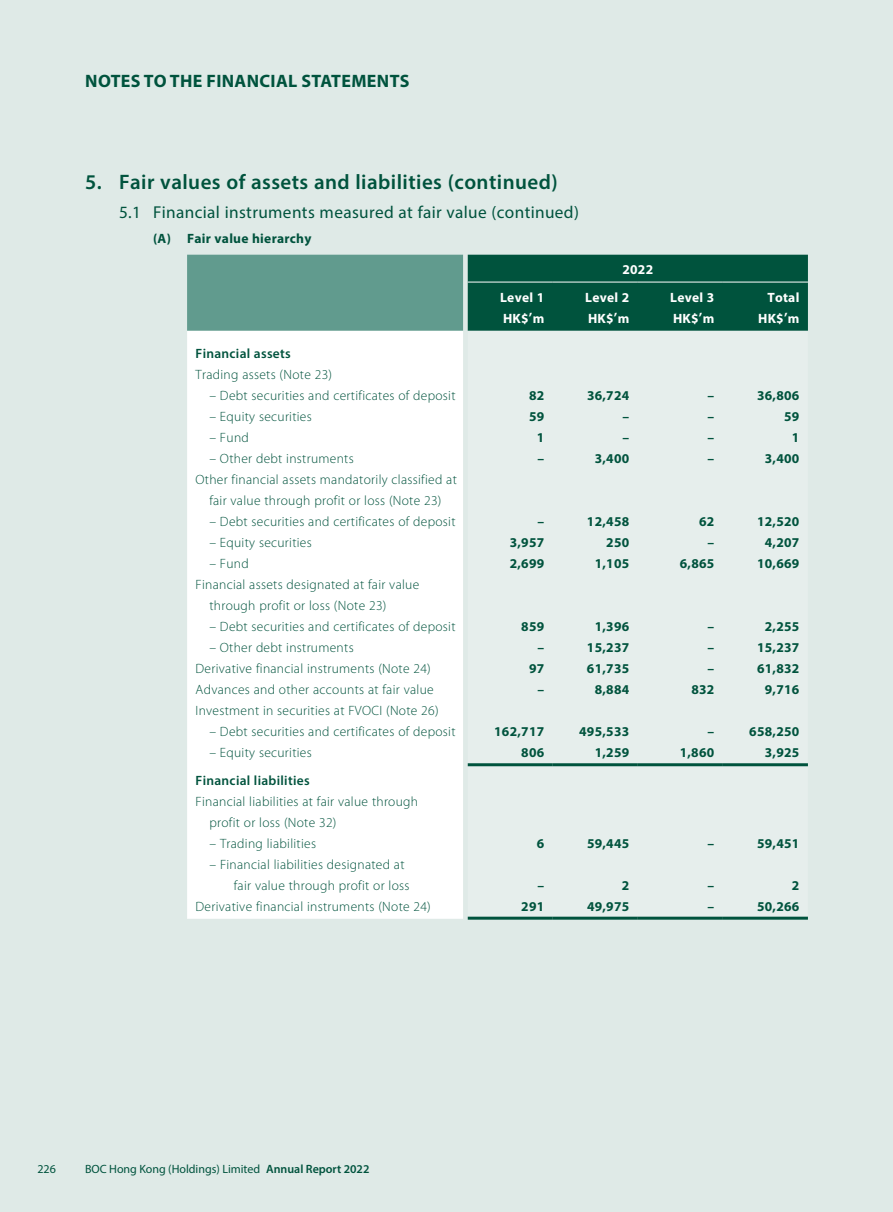
<style>
.page{position:relative;width:893px;height:1212px;background:#dfeae7}
.page>*{position:absolute;margin:0;border:0;box-sizing:border-box;transform-origin:0 0}
.t1{font:600 21px "Myriad Pro";letter-spacing:.02em;color:#00533d}
.t2{font:700 18px "Myriad Pro";letter-spacing:.02em;color:#00533d}
.t3{font:17.25px "Myriad Pro";letter-spacing:.02em;color:#00533d}
.t4{font:300 13.5px/21px "Myriad Pro";letter-spacing:.02em;color:#00533d}
.t5{font:700 13.5px "Myriad Pro";letter-spacing:.02em;color:#00533d}
.t6{font:700 13.5px "Myriad Pro";letter-spacing:.02em;color:#fff}
.t7{font:600 13.5px "Myriad Pro";letter-spacing:.02em;color:#00533d}
.t8{font:12px "Myriad Pro";color:#00533d}
.s1{font-weight:600}
</style>
<div class="page">
<svg style="left:187px;top:255px;width:621px;height:76px;background:#2e7563"></svg>
<div style="left:187px;top:331px;width:276px;height:588px;background:#fff"></div>
<hr style="left:468px;top:282px;width:85px;height:1px;background:#fff">
<hr style="left:553px;top:282px;width:85px;height:1px;background:#fff">
<hr style="left:638px;top:282px;width:85px;height:1px;background:#fff">
<hr style="left:723px;top:282px;width:85px;height:1px;background:#fff">
<hr style="left:468px;top:763px;width:85px;height:3px;background:#00533d">
<hr style="left:553px;top:763px;width:85px;height:3px;background:#00533d">
<hr style="left:638px;top:763px;width:85px;height:3px;background:#00533d">
<hr style="left:723px;top:763px;width:85px;height:3px;background:#00533d">
<hr style="left:468px;top:917px;width:85px;height:3px;background:#00533d">
<hr style="left:553px;top:917px;width:85px;height:3px;background:#00533d">
<hr style="left:638px;top:917px;width:85px;height:3px;background:#00533d">
<hr style="left:723px;top:917px;width:85px;height:3px;background:#00533d">
<h2 class="t2" style="left:85px;top:70px;width:326px">NOTES TO THE FINANCIAL STATEMENTS</h2>
<h1 class="t1" style="left:85px;top:168px;width:474px">5. Fair values of assets and liabilities (continued)</h1>
<p class="t3" style="left:119px;top:202px;width:461px">5.1 Financial instruments measured at fair value (continued)</p>
<p class="t5" style="left:153px;top:230px;width:160px">(A) Fair value hierarchy</p>
<p class="t6" style="left:622px;top:261px;width:32px">2022</p>
<p class="t6" style="left:500px;top:288px;width:46px">Level 1</p>
<p class="t6" style="left:585px;top:288px;width:46px">Level 2</p>
<p class="t6" style="left:670px;top:288px;width:46px">Level 3</p>
<p class="t6" style="left:767px;top:288px;width:34px">Total</p>
<p class="t6" style="left:503px;top:309px;width:43px">HK$’m</p>
<p class="t6" style="left:588px;top:309px;width:43px">HK$’m</p>
<p class="t6" style="left:673px;top:309px;width:43px">HK$’m</p>
<p class="t6" style="left:758px;top:309px;width:43px">HK$’m</p>
<p class="t7" style="left:196px;top:345px;width:97px">Financial assets</p>
<p class="t4" style="left:196px;top:364px;width:138px">Trading assets (Note 23)</p>
<p class="t4" style="left:209px;top:385px;width:248px">– Debt securities and certificates of deposit</p>
<p class="t5" style="left:529px;top:387px;width:17px">82</p>
<p class="t5" style="left:587px;top:387px;width:44px">36,724</p>
<p class="t5" style="left:708px;top:387px;width:8px">–</p>
<p class="t5" style="left:757px;top:387px;width:44px">36,806</p>
<p class="t4" style="left:209px;top:406px;width:104px">– Equity securities</p>
<p class="t5" style="left:529px;top:408px;width:17px">59</p>
<p class="t5" style="left:623px;top:408px;width:8px">–</p>
<p class="t5" style="left:708px;top:408px;width:8px">–</p>
<p class="t5" style="left:784px;top:408px;width:17px">59</p>
<p class="t4" style="left:209px;top:427px;width:41px">– Fund</p>
<p class="t5" style="left:537px;top:429px;width:9px">1</p>
<p class="t5" style="left:623px;top:429px;width:8px">–</p>
<p class="t5" style="left:708px;top:429px;width:8px">–</p>
<p class="t5" style="left:792px;top:429px;width:9px">1</p>
<p class="t4" style="left:209px;top:448px;width:146px">– Other debt instruments</p>
<p class="t5" style="left:537px;top:450px;width:8px">–</p>
<p class="t5" style="left:595px;top:450px;width:36px">3,400</p>
<p class="t5" style="left:708px;top:450px;width:8px">–</p>
<p class="t5" style="left:765px;top:450px;width:36px">3,400</p>
<p class="t4" style="left:196px;top:469px;width:263px;text-align:center">Other financial assets mandatorily classified at fair value through profit or loss (Note 23)</p>
<p class="t4" style="left:209px;top:511px;width:248px">– Debt securities and certificates of deposit</p>
<p class="t5" style="left:537px;top:513px;width:8px">–</p>
<p class="t5" style="left:587px;top:513px;width:44px">12,458</p>
<p class="t5" style="left:699px;top:513px;width:17px">62</p>
<p class="t5" style="left:757px;top:513px;width:44px">12,520</p>
<p class="t4" style="left:209px;top:532px;width:104px">– Equity securities</p>
<p class="t5" style="left:510px;top:534px;width:36px">3,957</p>
<p class="t5" style="left:606px;top:534px;width:25px">250</p>
<p class="t5" style="left:708px;top:534px;width:8px">–</p>
<p class="t5" style="left:765px;top:534px;width:36px">4,207</p>
<p class="t4" style="left:209px;top:553px;width:41px">– Fund</p>
<p class="t5" style="left:510px;top:555px;width:36px">2,699</p>
<p class="t5" style="left:595px;top:555px;width:36px">1,105</p>
<p class="t5" style="left:680px;top:555px;width:36px">6,865</p>
<p class="t5" style="left:757px;top:555px;width:44px">10,669</p>
<p class="t4" style="left:209px;top:574px;width:211px;text-indent:-14px">Financial assets designated at fair value through profit or loss (Note 23)</p>
<p class="t4" style="left:209px;top:616px;width:248px">– Debt securities and certificates of deposit</p>
<p class="t5" style="left:521px;top:618px;width:25px">859</p>
<p class="t5" style="left:595px;top:618px;width:36px">1,396</p>
<p class="t5" style="left:708px;top:618px;width:8px">–</p>
<p class="t5" style="left:765px;top:618px;width:36px">2,255</p>
<p class="t4" style="left:209px;top:637px;width:146px">– Other debt instruments</p>
<p class="t5" style="left:537px;top:639px;width:8px">–</p>
<p class="t5" style="left:587px;top:639px;width:44px">15,237</p>
<p class="t5" style="left:708px;top:639px;width:8px">–</p>
<p class="t5" style="left:757px;top:639px;width:44px">15,237</p>
<p class="t4" style="left:196px;top:658px;width:237px">Derivative financial instruments (Note 24)</p>
<p class="t5" style="left:529px;top:660px;width:17px">97</p>
<p class="t5" style="left:587px;top:660px;width:44px">61,735</p>
<p class="t5" style="left:708px;top:660px;width:8px">–</p>
<p class="t5" style="left:757px;top:660px;width:44px">61,832</p>
<p class="t4" style="left:196px;top:680px;width:240px">Advances and other accounts at fair value</p>
<p class="t5" style="left:537px;top:681px;width:8px">–</p>
<p class="t5" style="left:595px;top:681px;width:36px">8,884</p>
<p class="t5" style="left:691px;top:681px;width:25px">832</p>
<p class="t5" style="left:765px;top:681px;width:36px">9,716</p>
<p class="t4" style="left:196px;top:701px;width:245px">Investment in securities at FVOCI (Note 26)</p>
<p class="t4" style="left:209px;top:722px;width:248px">– Debt securities and certificates of deposit</p>
<p class="t5" style="left:494px;top:723px;width:52px">162,717</p>
<p class="t5" style="left:579px;top:723px;width:52px">495,533</p>
<p class="t5" style="left:708px;top:723px;width:8px">–</p>
<p class="t5" style="left:749px;top:723px;width:52px">658,250</p>
<p class="t4" style="left:209px;top:743px;width:104px">– Equity securities</p>
<p class="t5" style="left:521px;top:744px;width:25px">806</p>
<p class="t5" style="left:595px;top:744px;width:36px">1,259</p>
<p class="t5" style="left:680px;top:744px;width:36px">1,860</p>
<p class="t5" style="left:765px;top:744px;width:36px">3,925</p>
<p class="t7" style="left:196px;top:771px;width:116px">Financial liabilities</p>
<p class="t4" style="left:209px;top:791px;width:210px;text-indent:-14px">Financial liabilities at fair value through profit or loss (Note 32)</p>
<p class="t4" style="left:209px;top:833px;width:108px">– Trading liabilities</p>
<p class="t5" style="left:537px;top:834px;width:9px">6</p>
<p class="t5" style="left:587px;top:834px;width:44px">59,445</p>
<p class="t5" style="left:708px;top:834px;width:8px">–</p>
<p class="t5" style="left:757px;top:834px;width:44px">59,451</p>
<p class="t4" style="left:234px;top:854px;width:177px;text-indent:-24px">– Financial liabilities designated at fair value through profit or loss</p>
<p class="t5" style="left:538px;top:876px;width:8px">–</p>
<p class="t5" style="left:622px;top:876px;width:9px">2</p>
<p class="t5" style="left:708px;top:876px;width:8px">–</p>
<p class="t5" style="left:792px;top:876px;width:9px">2</p>
<p class="t4" style="left:196px;top:896px;width:237px">Derivative financial instruments (Note 24)</p>
<p class="t5" style="left:521px;top:897px;width:25px">291</p>
<p class="t5" style="left:587px;top:897px;width:44px">49,975</p>
<p class="t5" style="left:708px;top:897px;width:8px">–</p>
<p class="t5" style="left:757px;top:897px;width:44px">50,266</p>
<p class="t8" style="left:37px;top:1161px;width:20px">226</p>
<p class="t8" style="left:85px;top:1161px;width:286px">BOC Hong Kong (Holdings) Limited <span class="s1">Annual Report 2022</span></p>
</div>
